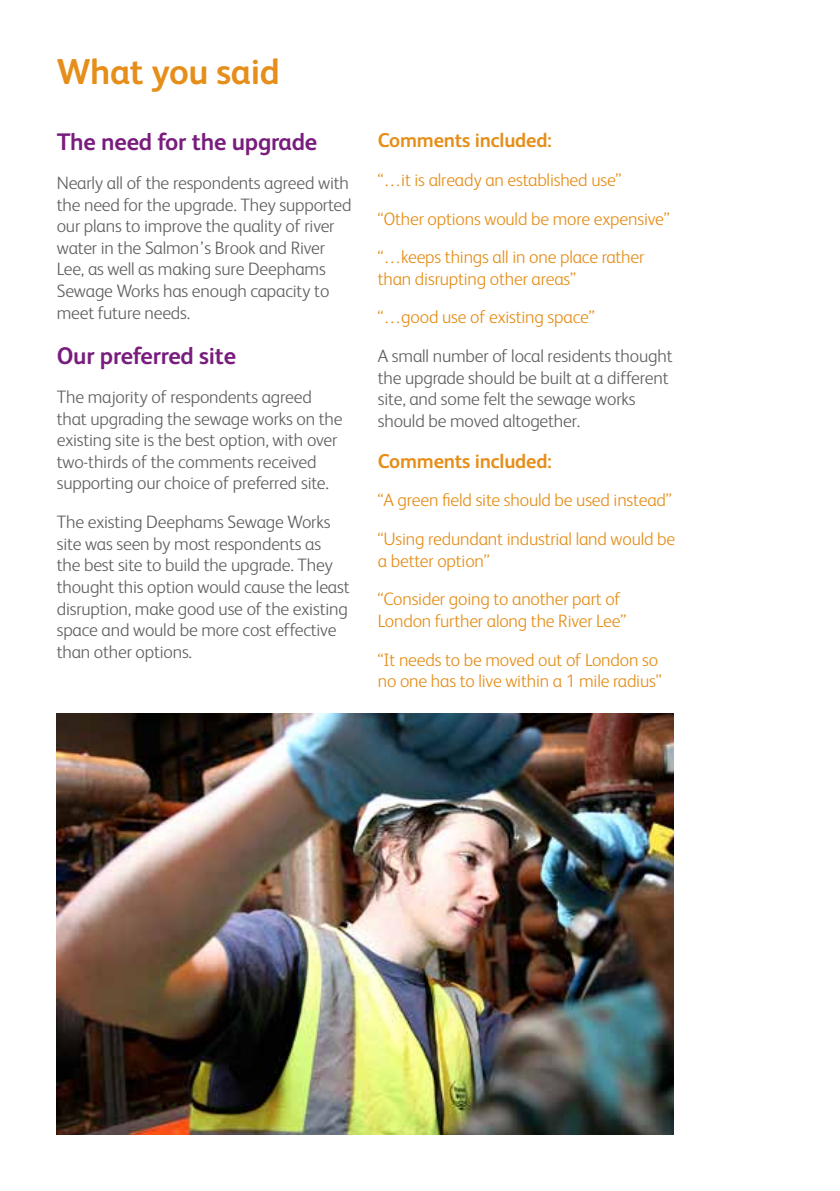
<style>
.page{position:relative;width:840px;height:1191px;background:#fff}
.page>*{position:absolute;margin:0;border:0;box-sizing:border-box;transform-origin:0 0}
.t1{font:700 36px "FS Albert";letter-spacing:-.01em;color:#e58e1a}
.t2{font:700 24px "FS Albert";letter-spacing:-.01em;color:#781d7d}
.t3{font:700 20px "FS Albert";letter-spacing:-.01em;color:#e58e1a}
.t4{font:300 18px/21.6px "FS Albert";letter-spacing:-.01em;color:#5f6062}
.t5{font:300 18px/38.6px "FS Albert";letter-spacing:-.01em;color:#e58e1a}
</style>
<div class="page">
<img style="left:57px;top:713px;width:616px;height:421px">
<h1 class="t1" style="left:57px;top:48px;width:224px">What you said</h1>
<h2 class="t2" style="left:57px;top:126px;width:262px">The need for the upgrade</h2>
<p class="t4" style="left:57px;top:171px;width:296px">Nearly all of the respondents agreed with the need for the upgrade. They supported our plans to improve the quality of river water in the Salmon’s Brook and River Lee, as well as making sure Deephams Sewage Works has enough capacity to meet future needs.</p>
<h2 class="t2" style="left:57px;top:340px;width:181px">Our preferred site</h2>
<p class="t4" style="left:57px;top:385px;width:287px">The majority of respondents agreed that upgrading the sewage works on the existing site is the best option, with over two-thirds of the comments received supporting our choice of preferred site.</p>
<p class="t4" style="left:57px;top:510px;width:294px">The existing Deephams Sewage Works site was seen by most respondents as<br>the best site to build the upgrade. They thought this option would cause the least disruption, make good use of the existing space and would be more cost effective than other options.</p>
<p class="t3" style="left:377px;top:127px;width:175px">Comments included:</p>
<p class="t5" style="left:377px;top:160px;width:293px">“…it is already an established use” “Other options would be more expensive” “…keeps things all in one place rather</p>
<p class="t5" style="left:377px;top:258px;width:218px">than disrupting other areas” “…good use of existing space”</p>
<p class="t4" style="left:377px;top:344px;width:296px">A small number of local residents thought the upgrade should be built at a different site, and some felt the sewage works should be moved altogether.</p>
<p class="t3" style="left:377px;top:447px;width:175px">Comments included:</p>
<p class="t5" style="left:377px;top:480px;width:299px">“A green field site should be used instead” “Using redundant industrial land would be</p>
<p class="t5" style="left:377px;top:540px;width:244px">a better option”<br>“Consider going to another part of</p>
<p class="t5" style="left:377px;top:600px;width:281px">London further along the River Lee”<br>“It needs to be moved out of London so</p>
<p class="t5" style="left:377px;top:661px;width:285px">no one has to live within a 1 mile radius”</p>
</div>
